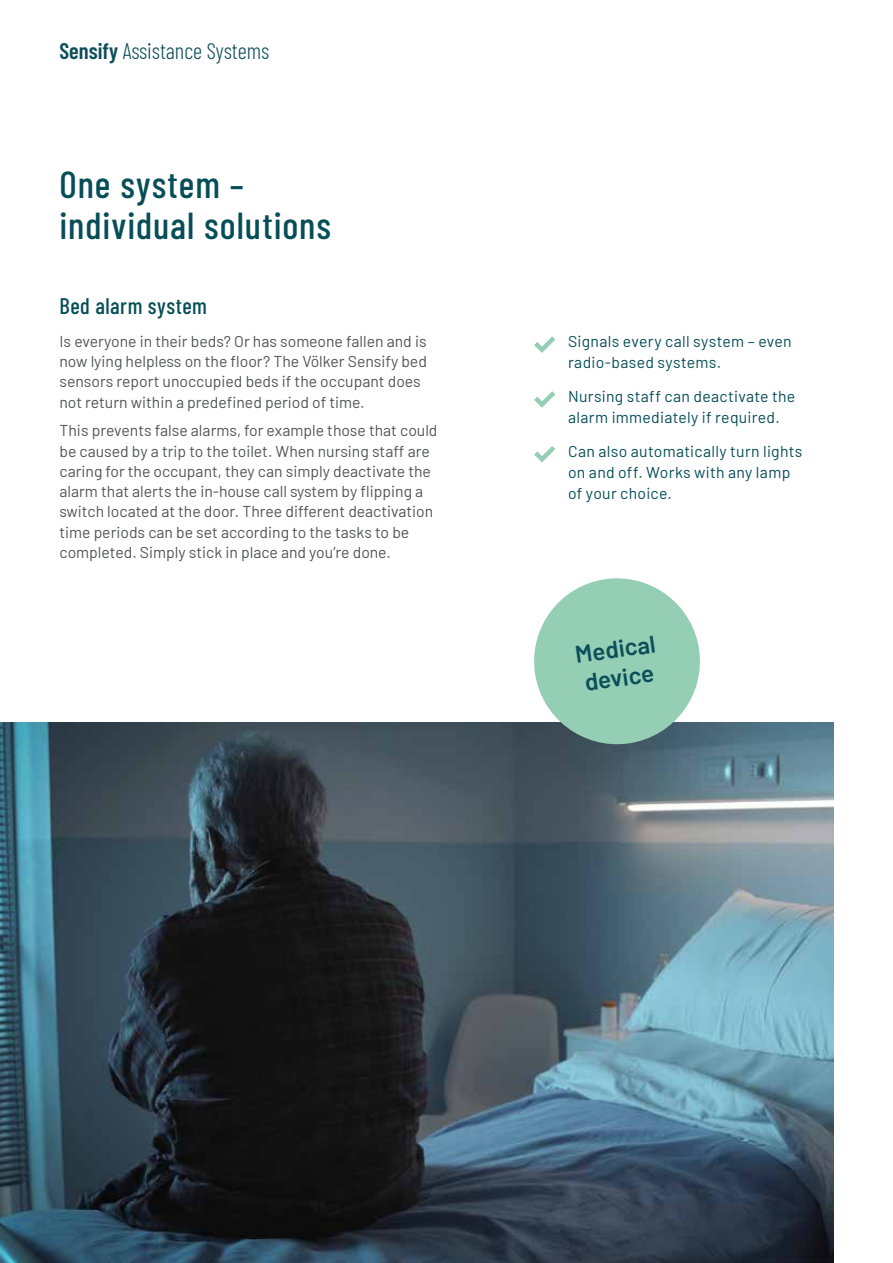
<style>
.page{position:relative;width:893px;height:1263px;background:#fff}
.page>*{position:absolute;margin:0;border:0;box-sizing:border-box;transform-origin:0 0}
.t1{font:500 37.5px/40.5px "Barlow Condensed";letter-spacing:.025em;color:#064e57}
.t2{font:600 24px/28.8px "Barlow";color:#0c4e59}
.t3{font:300 22.5px "Barlow Condensed";color:#0c4e59}
.t4{font:500 22.5px "Barlow Condensed";letter-spacing:.02em;color:#064e57}
.t5{font:15.75px/20.2px "Barlow";color:#535454}
.t6{font:15.75px/21px "Barlow";letter-spacing:.02em;color:#064e57}
.s1{font-weight:600}
</style>
<div class="page">
<img style="left:0;top:723px;width:833px;height:540px">
<svg style="left:534px;top:336px;width:21px;height:17px"></svg>
<svg style="left:534px;top:391px;width:21px;height:17px"></svg>
<svg style="left:534px;top:446px;width:21px;height:16px"></svg>
<svg style="left:528px;top:578px;width:177px;height:172px"></svg>
<h3 class="t3" style="left:60px;top:34px;width:211px"><span class="s1">Sensify</span> Assistance Systems</h3>
<h1 class="t1" style="left:60px;top:162px;width:273px">One system – individual solutions</h1>
<h3 class="t4" style="left:60px;top:290px;width:149px">Bed alarm system</h3>
<p class="t5" style="left:60px;top:330px;width:369px">Is everyone in their beds? Or has someone fallen and is now lying helpless on the floor? The Völker Sensify bed sensors report unoccupied beds if the occupant does not return within a predefined period of time.</p>
<p class="t5" style="left:60px;top:419px;width:380px">This prevents false alarms, for example those that could be caused by a trip to the toilet. When nursing staff are caring for the occupant, they can simply deactivate the alarm that alerts the in-house call system by flipping a switch located at the door. Three different deactivation time periods can be set according to the tasks to be completed. Simply stick in place and you’re done.</p>
<p class="t6" style="left:568px;top:330px;width:225px">Signals every call system – even radio-based systems.</p>
<p class="t6" style="left:568px;top:384px;width:229px">Nursing staff can deactivate the alarm immediately if required.</p>
<p class="t6" style="left:568px;top:439px;width:236px">Can also automatically turn lights on and off. Works with any lamp of your choice.</p>
<h2 class="t2" style="left:573px;top:638px;width:82px;rotate:-8deg">Medical device</h2>
</div>
